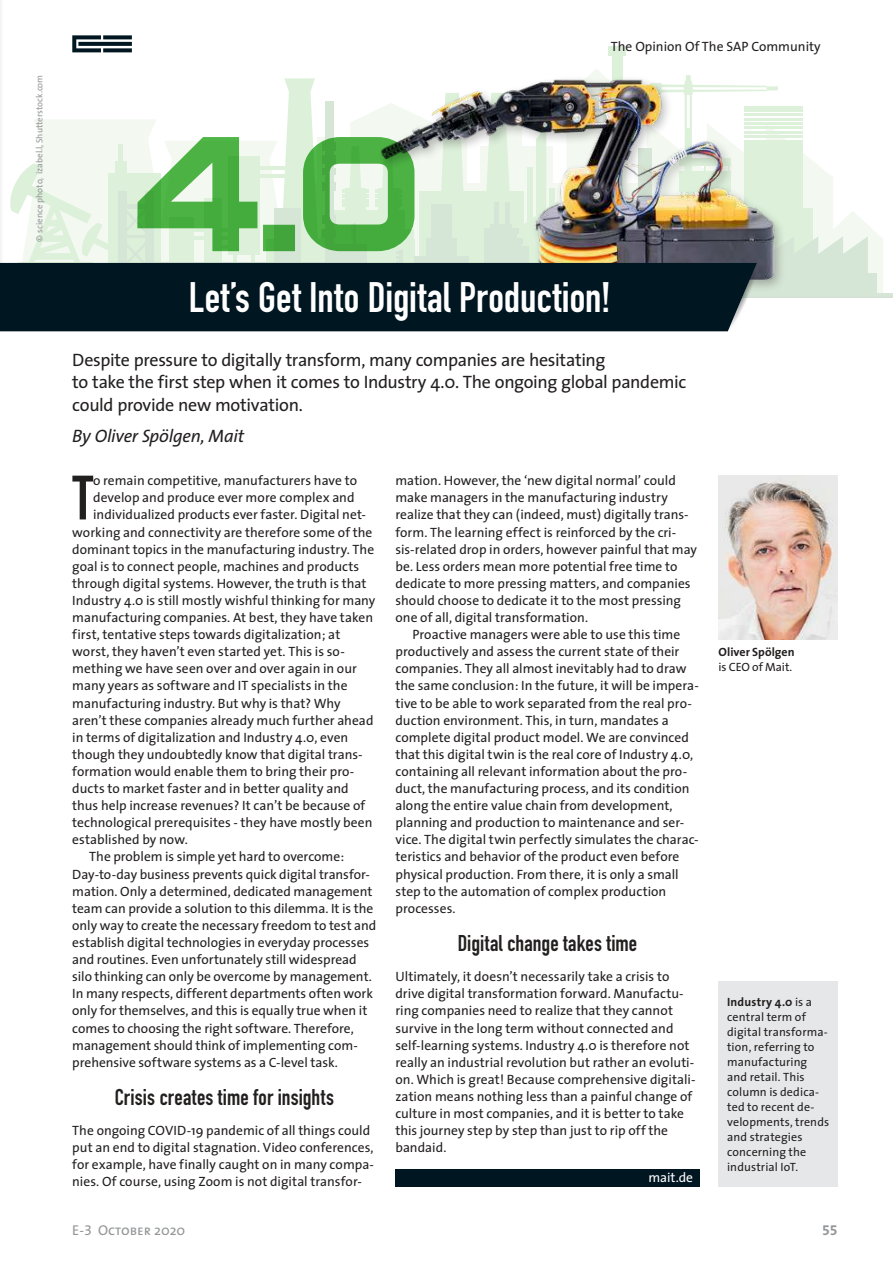
<style>
.page{position:relative;width:893px;height:1263px;background:#fff}
.page>*{position:absolute;margin:0;border:0;box-sizing:border-box;transform-origin:0 0}
.t1{font:700 61.5px "DIN Condensed";color:#221f1f}
.t2{font:700 42px "DIN Condensed";color:#fff}
.t3{font:700 22.5px "DIN Condensed";letter-spacing:.005em;color:#221f1f}
.t4{font:18px/22.5px "The Sans";letter-spacing:-.02em;color:#221f1f}
.t5{font:italic 18px "The Sans";letter-spacing:-.015em;color:#221f1f}
.t6{font:14.25px "The Sans Caps";color:#939597}
.t7{font:14.25px "The Sans Bold Expert";color:#939597}
.t8{font:13.5px/17.1px "The Sans";color:#221f1f}
.t9{font:13.5px "The Sans";letter-spacing:-.005em;color:#fff}
.t10{font:12px/15px "The Sans";letter-spacing:.01em;color:#221f1f}
.t11{font:700 12px "The Sans";letter-spacing:.005em;color:#221f1f}
.t12{font:9px "The Sans";color:#939597}
.s1{font-weight:700}
.s2{font-family:"The Sans"}
.s3{font-family:"The Sans Expert"}
</style>
<div class="page">
<svg style="left:72px;top:35px;width:60px;height:17px"></svg>
<div style="left:0;top:263px;width:747px;height:68px;background:#001621"></div>
<svg style="left:7px;top:68px;width:876px;height:230px"></svg>
<div style="left:719px;top:981px;width:119px;height:205px;background:#e6e7e8"></div>
<img style="left:719px;top:476px;width:119px;height:163px">
<div style="left:395px;top:1169px;width:304px;height:17px;background:#001621"></div>
<p class="t12" style="left:36px;top:242px;width:168px;rotate:-90deg">© science photo, izabel.l, Shutterstock.com</p>
<p class="t8" style="left:611px;top:39px;width:211px">The Opinion Of The SAP Community</p>
<h2 class="t2" style="left:189px;top:282px;width:424px">Let’s Get Into Digital Production!</h2>
<h3 class="t4" style="left:72px;top:350px;width:615px">Despite pressure to digitally transform, many companies are hesitating<br>to take the first step when it comes to Industry 4.0. The ongoing global pandemic could provide new motivation.</h3>
<h3 class="t5" style="left:72px;top:429px;width:173px">By Oliver Spölgen, Mait</h3>
<h1 class="t1" style="left:72px;top:475px;width:22px">T</h1>
<p class="t8" style="left:93px;top:473px;width:265px">o remain competitive, manufacturers have to</p>
<p class="t8" style="left:93px;top:490px;width:263px">develop and produce ever more complex and</p>
<p class="t8" style="left:93px;top:507px;width:274px">individualized products ever faster. Digital net-</p>
<p class="t8" style="left:72px;top:525px;width:302px">working and connectivity are therefore some of the</p>
<p class="t8" style="left:72px;top:542px;width:303px">dominant topics in the manufacturing industry. The</p>
<p class="t8" style="left:72px;top:559px;width:289px">goal is to connect people, machines and products</p>
<p class="t8" style="left:72px;top:576px;width:296px">through digital systems. However, the truth is that</p>
<p class="t8" style="left:72px;top:593px;width:305px">Industry 4.0 is still mostly wishful thinking for many</p>
<p class="t8" style="left:72px;top:610px;width:302px">manufacturing companies. At best, they have taken</p>
<p class="t8" style="left:72px;top:627px;width:270px">first, tentative steps towards digitalization; at</p>
<p class="t8" style="left:72px;top:644px;width:274px">worst, they haven’t even started yet. This is so-</p>
<p class="t8" style="left:72px;top:661px;width:286px">mething we have seen over and over again in our</p>
<p class="t8" style="left:72px;top:678px;width:277px">many years as software and IT specialists in the</p>
<p class="t8" style="left:72px;top:696px;width:270px">manufacturing industry. But why is that? Why</p>
<p class="t8" style="left:72px;top:713px;width:303px">aren’t these companies already much further ahead</p>
<p class="t8" style="left:72px;top:730px;width:278px">in terms of digitalization and Industry 4.0, even</p>
<p class="t8" style="left:72px;top:747px;width:292px">though they undoubtedly know that digital trans-</p>
<p class="t8" style="left:72px;top:764px;width:284px">formation would enable them to bring their pro-</p>
<p class="t8" style="left:72px;top:781px;width:278px">ducts to market faster and in better quality and</p>
<p class="t8" style="left:72px;top:798px;width:295px">thus help increase revenues? It can’t be because of</p>
<p class="t8" style="left:72px;top:815px;width:302px">technological prerequisites - they have mostly been</p>
<p class="t8" style="left:72px;top:832px;width:117px">established by now.</p>
<p class="t8" style="left:89px;top:849px;width:257px">The problem is simple yet hard to overcome:</p>
<p class="t8" style="left:72px;top:867px;width:299px">Day-to-day business prevents quick digital transfor-</p>
<p class="t8" style="left:72px;top:884px;width:302px">mation. Only a determined, dedicated management</p>
<p class="t8" style="left:72px;top:901px;width:302px">team can provide a solution to this dilemma. It is the</p>
<p class="t8" style="left:72px;top:918px;width:306px">only way to create the necessary freedom to test and</p>
<p class="t8" style="left:72px;top:935px;width:298px">establish digital technologies in everyday processes</p>
<p class="t8" style="left:72px;top:952px;width:286px">and routines. Even unfortunately still widespread</p>
<p class="t8" style="left:72px;top:969px;width:301px">silo thinking can only be overcome by management.</p>
<p class="t8" style="left:72px;top:986px;width:302px">In many respects, different departments often work</p>
<p class="t8" style="left:72px;top:1003px;width:297px">only for themselves, and this is equally true when it</p>
<p class="t8" style="left:72px;top:1020px;width:283px">comes to choosing the right software. Therefore,</p>
<p class="t8" style="left:72px;top:1038px;width:287px">management should think of implementing com-</p>
<p class="t8" style="left:72px;top:1055px;width:267px">prehensive software systems as a C-level task.</p>
<h3 class="t3" style="left:115px;top:1088px;width:221px">Crisis creates time for insights</h3>
<p class="t8" style="left:72px;top:1123px;width:303px">The ongoing COVID-19 pandemic of all things could put an end to digital stagnation. Video conferences, for example, have finally caught on in many compa&shy;nies. Of course, using Zoom is not digital transfor-</p>
<p class="t8" style="left:395px;top:473px;width:303px">mation. However, the ‘new digital normal’ could make managers in the manufacturing industry realize that they can (indeed, must) digitally trans&shy;form. The learning effect is reinforced by the cri&shy;sis-related drop in orders, however painful that may be. Less orders mean more potential free time to dedicate to more pressing matters, and companies should choose to dedicate it to the most pressing one of all, digital transformation.</p>
<p class="t8" style="left:395px;top:627px;width:305px;text-indent:17px">Proactive managers were able to use this time productively and assess the current state of their companies. They all almost inevitably had to draw the same conclusion: In the future, it will be impera&shy;tive to be able to work separated from the real pro&shy;duction environment. This, in turn, mandates a complete digital product model. We are convinced that this digital twin is the real core of Industry 4.0, containing all relevant information about the pro&shy;duct, the manufacturing process, and its condition along the entire value chain from development, planning and production to maintenance and ser&shy;vice. The digital twin perfectly simulates the charac&shy;teristics and behavior of the product even before physical production. From there, it is only a small step to the automation of complex production processes.</p>
<h3 class="t3" style="left:458px;top:934px;width:181px">Digital change takes time</h3>
<p class="t8" style="left:395px;top:969px;width:302px">Ultimately, it doesn’t necessarily take a crisis to drive digital transformation forward. Manufactu&shy;ring companies need to realize that they cannot survive in the long term without connected and self-learning systems. Industry 4.0 is therefore not really an industrial revolution but rather an evoluti&shy;on. Which is great! Because comprehensive digitali&shy;zation means nothing less than a painful change of culture in most companies, and it is better to take this journey step by step than just to rip off the bandaid.</p>
<p class="t9" style="left:648px;top:1172px;width:46px">mait.de</p>
<p class="t11" style="left:719px;top:647px;width:77px">Oliver Spölgen</p>
<p class="t10" style="left:719px;top:661px;width:75px">is CEO of Mait.</p>
<p class="t10" style="left:727px;top:995px;width:104px"><span class="s1">Industry 4.0</span> is a central term of digital transforma&shy;tion, referring to manufacturing and retail. This column is dedica&shy;ted to recent de&shy;velopments, trends and strategies concerning the industrial IoT.</p>
<p class="t6" style="left:72px;top:1222px;width:115px"><span class="s2">E-</span><span class="s3">3</span> October <span class="s2">2020</span></p>
<p class="t7" style="left:822px;top:1222px;width:17px">55</p>
</div>
